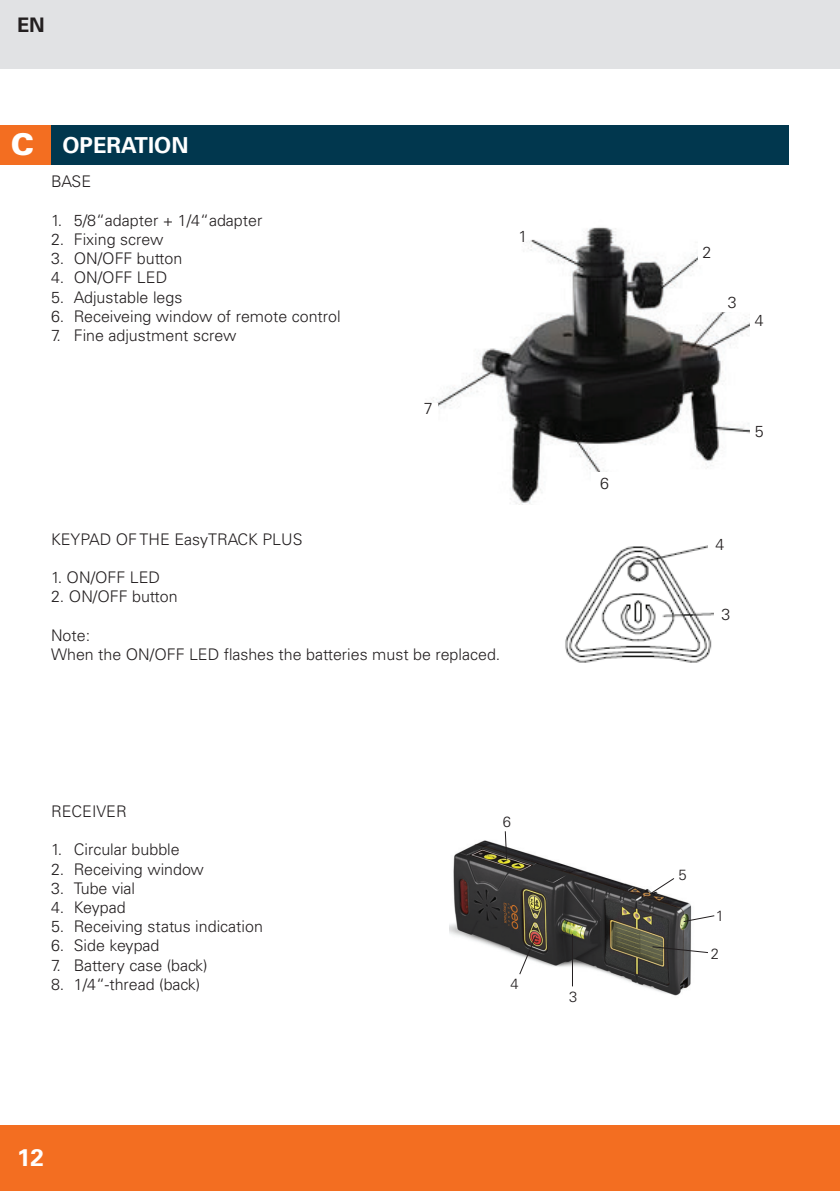
<style>
.page{position:relative;width:840px;height:1191px;background:#fff}
.page>*{position:absolute;margin:0;border:0;box-sizing:border-box;transform-origin:0 0}
.t1{font:700 24px "Univers LT Std";color:#fff}
.t2{font:700 22px "Univers LT Std";color:#fff}
.t3{font:700 20px "Univers LT Std";color:#231f20}
.t4{font:300 16px/19.2px "Univers LT Std";color:#231f20}
.t5{font:300 14.8px "Univers LT Std";color:#231f20}
.s1{font-weight:900;font-size:30px}
</style>
<div class="page">
<div style="left:0;top:1125px;width:839px;height:66px;background:#f36e21"></div>
<div style="left:0;top:0;width:839px;height:68px;background:#e1e2e4"></div>
<div style="left:0;top:125px;width:51px;height:39px;background:#f36e21"></div>
<div style="left:51px;top:125px;width:737px;height:39px;background:#01374e"></div>
<img style="left:449px;top:840px;width:243px;height:156px">
<svg style="left:682px;top:915px;width:32px;height:7px"></svg>
<svg style="left:651px;top:946px;width:57px;height:7px"></svg>
<hr style="left:572px;top:934px;width:1px;height:52px;background:#231f20">
<svg style="left:519px;top:935px;width:17px;height:39px"></svg>
<svg style="left:648px;top:877px;width:26px;height:18px"></svg>
<div style="left:568px;top:991px;width:16px;height:21px;background:#fff"></div>
<div style="left:510px;top:978px;width:16px;height:20px;background:#fff"></div>
<div style="left:678px;top:869px;width:16px;height:20px;background:#fff"></div>
<svg style="left:504px;top:831px;width:3px;height:29px"></svg>
<img style="left:565px;top:545px;width:148px;height:118px">
<div style="left:707px;top:533px;width:41px;height:42px;background:#fff"></div>
<img style="left:431px;top:227px;width:318px;height:277px">
<div style="left:385px;top:215px;width:112px;height:40px;background:#fff"></div>
<div style="left:369px;top:403px;width:68px;height:74px;background:#fff"></div>
<div style="left:591px;top:472px;width:44px;height:39px;background:#fff"></div>
<div style="left:698px;top:215px;width:62px;height:50px;background:#fff"></div>
<div style="left:704px;top:276px;width:56px;height:36px;background:#fff"></div>
<p class="t3" style="left:17px;top:13px;width:29px">EN</p>
<h2 class="t2" style="left:11px;top:132px;width:179px"><span class="s1">C</span> OPERATION</h2>
<p class="t4" style="left:51px;top:172px;width:42px">BASE</p>
<p class="t4" style="left:51px;top:210px;width:213px">1. 5/8“adapter + 1/4“adapter</p>
<p class="t4" style="left:51px;top:230px;width:114px">2. Fixing screw</p>
<p class="t4" style="left:51px;top:249px;width:133px">3. ON/OFF button</p>
<p class="t4" style="left:51px;top:268px;width:118px">4. ON/OFF LED</p>
<p class="t4" style="left:51px;top:287px;width:133px">5. Adjustable legs</p>
<p class="t4" style="left:51px;top:306px;width:291px">6. Receiveing window of remote control</p>
<p class="t4" style="left:51px;top:326px;width:187px">7. Fine adjustment screw</p>
<p class="t4" style="left:423px;top:399px;width:10px">7</p>
<p class="t4" style="left:518px;top:227px;width:10px">1</p>
<p class="t4" style="left:51px;top:529px;width:253px">KEYPAD OF THE EasyTRACK PLUS</p>
<p class="t4" style="left:51px;top:568px;width:110px">1. ON/OFF LED</p>
<p class="t4" style="left:51px;top:587px;width:128px">2. ON/OFF button</p>
<p class="t4" style="left:51px;top:625px;width:450px">Note:<br>When the ON/OFF LED flashes the batteries must be replaced.</p>
<p class="t4" style="left:600px;top:474px;width:10px">6</p>
<p class="t4" style="left:51px;top:801px;width:77px">RECEIVER</p>
<p class="t4" style="left:51px;top:840px;width:130px">1. Circular bubble</p>
<p class="t4" style="left:51px;top:859px;width:154px">2. Receiving window</p>
<p class="t4" style="left:51px;top:878px;width:85px">3. Tube vial</p>
<p class="t4" style="left:51px;top:897px;width:76px">4. Keypad</p>
<p class="t4" style="left:51px;top:917px;width:213px">5. Receiving status indication</p>
<p class="t4" style="left:51px;top:936px;width:110px">6. Side keypad</p>
<p class="t4" style="left:51px;top:955px;width:158px">7. Battery case (back)</p>
<p class="t4" style="left:51px;top:974px;width:151px">8. 1/4“-thread (back)</p>
<p class="t5" style="left:502px;top:813px;width:10px">6</p>
<p class="t5" style="left:510px;top:974px;width:10px">4</p>
<p class="t5" style="left:568px;top:988px;width:10px">3</p>
<h1 class="t1" style="left:17px;top:1143px;width:28px">12</h1>
<p class="t4" style="left:702px;top:243px;width:10px">2</p>
<p class="t4" style="left:727px;top:293px;width:10px">3</p>
<p class="t4" style="left:754px;top:310px;width:10px">4</p>
<p class="t4" style="left:754px;top:421px;width:10px">5</p>
<p class="t4" style="left:715px;top:535px;width:10px">4</p>
<p class="t4" style="left:721px;top:604px;width:10px">3</p>
<p class="t5" style="left:678px;top:865px;width:10px">5</p>
<p class="t5" style="left:715px;top:906px;width:10px">1</p>
<p class="t5" style="left:710px;top:944px;width:10px">2</p>
</div>
